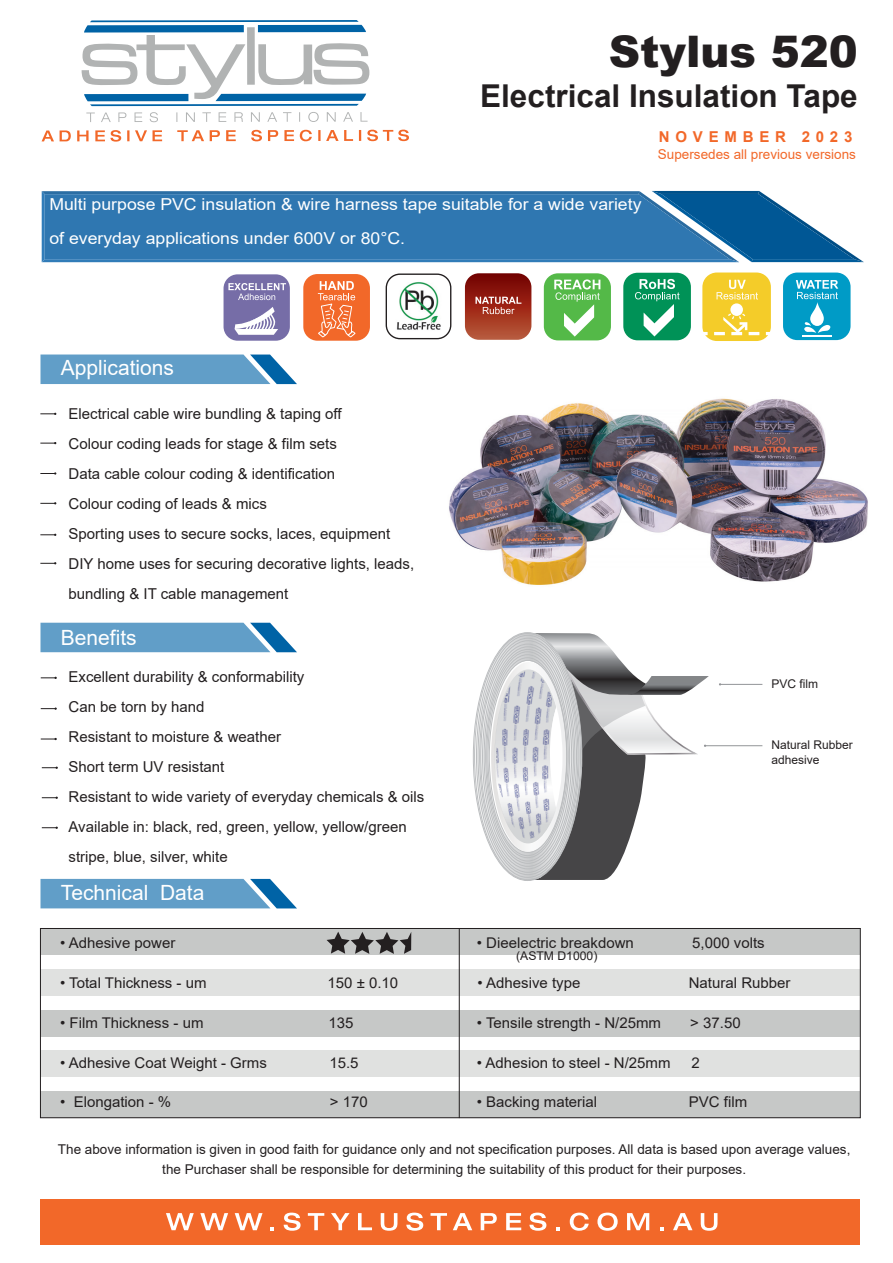
<style>
.page{position:relative;width:893px;height:1263px;background:#fff}
.page>*{position:absolute;margin:0;border:0;box-sizing:border-box;transform-origin:0 0}
.t1{font:900 43.5px "Arial";color:#231f20}
.t2{font:700 31.5px "Arial";color:#231f20}
.t3{font:21px "Arial";color:#fff}
.t4{font:16.5px/33.6px "Arial";color:#fff;scale:1.07 1}
.t5{font:15px/30px "Arial";color:#231f20}
.t6{font:700 15px "Arial";letter-spacing:.385em;color:#f26829}
.t7{font:14.85px "Arial";color:#231f20}
.t8{font:13.5px/19.5px "Arial";color:#231f20;text-align:center}
.t9{font:13.5px "Arial";color:#f26829}
.t10{font:12px/14.4px "Arial";color:#231f20}
</style>
<div class="page">
<svg style="left:40px;top:354px;width:257px;height:30px;background:#68a2ca"></svg>
<svg style="left:40px;top:623px;width:257px;height:29px;background:#65a1c9"></svg>
<svg style="left:40px;top:879px;width:257px;height:29px;background:#66a1c9"></svg>
<div style="left:40px;top:928px;width:820px;height:27px;background:#c6c8c7"></div>
<div style="left:40px;top:969px;width:820px;height:27px;background:#e0e1e0"></div>
<div style="left:40px;top:1010px;width:820px;height:27px;background:#c6c8c7"></div>
<div style="left:40px;top:1050px;width:820px;height:27px;background:#e0e1e0"></div>
<div style="left:40px;top:1091px;width:820px;height:27px;background:#c6c8c7"></div>
<hr style="left:459px;top:929px;width:1px;height:189px;background:#231f20">
<div style="left:40px;top:928px;width:821px;height:190px;border:1px solid #231f20"></div>
<svg style="left:327px;top:932px;width:84px;height:22px"></svg>
<hr style="left:720px;top:684px;width:42px;height:1px;background:#939598">
<hr style="left:705px;top:745px;width:57px;height:1px;background:#939598">
<svg style="left:682px;top:676px;width:27px;height:79px"></svg>
<img style="left:472px;top:632px;width:210px;height:249px">
<div style="left:224px;top:274px;width:66px;height:67px;background:#766da7;border-radius:14px"></div>
<svg style="left:228px;top:283px;width:58px;height:17px"></svg>
<svg style="left:235px;top:307px;width:43px;height:28px"></svg>
<div style="left:623px;top:273px;width:68px;height:67px;background:#009257;border-radius:14px"></div>
<svg style="left:635px;top:279px;width:45px;height:57px"></svg>
<div style="left:386px;top:273px;width:65px;height:66px;border:1px solid #231f20;border-radius:14px"></div>
<img style="left:396px;top:282px;width:45px;height:48px">
<img style="left:449px;top:398px;width:419px;height:187px">
<div style="left:303px;top:274px;width:67px;height:67px;background:#f26829;border-radius:14px"></div>
<svg style="left:317px;top:281px;width:39px;height:57px"></svg>
<svg style="left:465px;top:273px;width:66px;height:67px;background:#a23d2f"></svg>
<div style="left:544px;top:273px;width:67px;height:67px;background:#54b948;border-radius:14px"></div>
<svg style="left:554px;top:279px;width:46px;height:58px"></svg>
<div style="left:702px;top:272px;width:69px;height:69px;background:#f4cc29;border-radius:14px"></div>
<svg style="left:717px;top:280px;width:41px;height:20px"></svg>
<div style="left:730px;top:303px;width:13px;height:13px;background:#fff;border-radius:50%"></div>
<svg style="left:703px;top:332px;width:5px;height:3px"></svg>
<svg style="left:714px;top:313px;width:57px;height:22px"></svg>
<div style="left:783px;top:273px;width:67px;height:67px;background:#009bc6;border-radius:14px"></div>
<hr style="left:802px;top:335px;width:30px;height:1px;background:#fff">
<svg style="left:796px;top:280px;width:42px;height:53px"></svg>
<svg style="left:82px;top:20px;width:287px;height:86px"></svg>
<svg style="left:86px;top:112px;width:282px;height:10px"></svg>
<svg style="left:42px;top:130px;width:367px;height:12px"></svg>
<svg style="left:42px;top:191px;width:822px;height:71px;background:#3a7eb3"></svg>
<svg style="left:41px;top:413px;width:15px;height:2px"></svg>
<svg style="left:41px;top:442px;width:15px;height:2px"></svg>
<svg style="left:41px;top:472px;width:15px;height:3px"></svg>
<svg style="left:41px;top:502px;width:15px;height:2px"></svg>
<svg style="left:41px;top:534px;width:15px;height:2px"></svg>
<svg style="left:41px;top:677px;width:16px;height:2px"></svg>
<svg style="left:41px;top:707px;width:16px;height:3px"></svg>
<svg style="left:41px;top:738px;width:16px;height:2px"></svg>
<svg style="left:42px;top:766px;width:16px;height:3px"></svg>
<svg style="left:42px;top:796px;width:16px;height:3px"></svg>
<svg style="left:42px;top:826px;width:16px;height:3px"></svg>
<svg style="left:41px;top:562px;width:15px;height:2px"></svg>
<div style="left:40px;top:1199px;width:819px;height:45px;background:#f26829"></div>
<svg style="left:166px;top:1213px;width:28px;height:17px"></svg>
<svg style="left:200px;top:1213px;width:28px;height:17px"></svg>
<svg style="left:235px;top:1213px;width:28px;height:17px"></svg>
<svg style="left:270px;top:1227px;width:4px;height:3px"></svg>
<svg style="left:284px;top:1212px;width:17px;height:19px"></svg>
<svg style="left:308px;top:1213px;width:16px;height:17px"></svg>
<svg style="left:331px;top:1213px;width:19px;height:17px"></svg>
<svg style="left:358px;top:1213px;width:14px;height:17px"></svg>
<svg style="left:381px;top:1213px;width:16px;height:18px"></svg>
<svg style="left:406px;top:1212px;width:17px;height:19px"></svg>
<svg style="left:431px;top:1213px;width:16px;height:17px"></svg>
<svg style="left:453px;top:1213px;width:19px;height:17px"></svg>
<svg style="left:481px;top:1213px;width:16px;height:17px"></svg>
<svg style="left:506px;top:1213px;width:15px;height:17px"></svg>
<svg style="left:529px;top:1212px;width:17px;height:19px"></svg>
<svg style="left:556px;top:1227px;width:4px;height:3px"></svg>
<svg style="left:570px;top:1212px;width:19px;height:19px"></svg>
<svg style="left:597px;top:1212px;width:21px;height:19px"></svg>
<svg style="left:627px;top:1213px;width:22px;height:17px"></svg>
<svg style="left:660px;top:1227px;width:4px;height:3px"></svg>
<svg style="left:673px;top:1213px;width:19px;height:17px"></svg>
<svg style="left:701px;top:1213px;width:16px;height:18px"></svg>
<h1 class="t1" style="left:609px;top:19px;width:250px">Stylus 520</h1>
<h2 class="t2" style="left:480px;top:74px;width:379px">Electrical Insulation Tape</h2>
<p class="t6" style="left:659px;top:127px;width:195px">NOVEMBER 2023</p>
<p class="t4" style="left:49px;top:188px;width:555px">Multi purpose PVC insulation &amp; wire harness tape suitable for a wide variety of everyday applications under 600V or 80°C.</p>
<p class="t9" style="left:658px;top:145px;width:200px">Supersedes all previous versions</p>
<h3 class="t3" style="left:61px;top:354px;width:115px">Applications</h3>
<p class="t5" style="left:68px;top:398px;width:347px">Electrical cable wire bundling &amp; taping off<br>Colour coding leads for stage &amp; film sets<br>Data cable colour coding &amp; identification<br>Colour coding of leads &amp; mics<br>Sporting uses to secure socks, laces, equipment DIY home uses for securing decorative lights, leads, bundling &amp; IT cable management</p>
<h3 class="t3" style="left:61px;top:623px;width:77px">Benefits</h3>
<p class="t5" style="left:68px;top:662px;width:357px">Excellent durability &amp; conformability<br>Can be torn by hand<br>Resistant to moisture &amp; weather<br>Short term UV resistant<br>Resistant to wide variety of everyday chemicals &amp; oils Available in: black, red, green, yellow, yellow/green stripe, blue, silver, white</p>
<h3 class="t3" style="left:61px;top:878px;width:145px">Technical Data</h3>
<p class="t10" style="left:771px;top:677px;width:48px">PVC film</p>
<p class="t10" style="left:771px;top:738px;width:83px">Natural Rubber adhesive</p>
<p class="t7" style="left:60px;top:932px;width:117px">• Adhesive power</p>
<p class="t7" style="left:477px;top:932px;width:158px">• Dieelectric breakdown</p>
<p class="t7" style="left:692px;top:932px;width:74px">5,000 volts</p>
<p class="t7" style="left:60px;top:972px;width:148px">• Total Thickness - um</p>
<p class="t7" style="left:328px;top:972px;width:72px">150 ± 0.10</p>
<p class="t7" style="left:478px;top:972px;width:104px">• Adhesive type</p>
<p class="t7" style="left:689px;top:972px;width:103px">Natural Rubber</p>
<p class="t7" style="left:60px;top:1012px;width:145px">• Film Thickness - um</p>
<p class="t7" style="left:329px;top:1012px;width:27px">135</p>
<p class="t7" style="left:477px;top:1012px;width:186px">• Tensile strength - N/25mm</p>
<p class="t7" style="left:690px;top:1012px;width:52px">&gt; 37.50</p>
<p class="t7" style="left:60px;top:1052px;width:208px">• Adhesive Coat Weight - Grms</p>
<p class="t7" style="left:329px;top:1052px;width:31px">15.5</p>
<p class="t7" style="left:477px;top:1052px;width:195px">• Adhesion to steel - N/25mm</p>
<p class="t7" style="left:691px;top:1052px;width:10px">2</p>
<p class="t7" style="left:60px;top:1092px;width:113px">• Elongation - %</p>
<p class="t7" style="left:330px;top:1092px;width:39px">&gt; 170</p>
<p class="t7" style="left:477px;top:1092px;width:122px">• Backing material</p>
<p class="t7" style="left:689px;top:1092px;width:60px">PVC film</p>
<p class="t10" style="left:516px;top:949px;width:83px">(ASTM D1000)</p>
<p class="t8" style="left:58px;top:1139px;width:794px">The above information is given in good faith for guidance only and not specification purposes. All data is based upon average values, the Purchaser shall be responsible for determining the suitability of this product for their purposes.</p>
</div>
